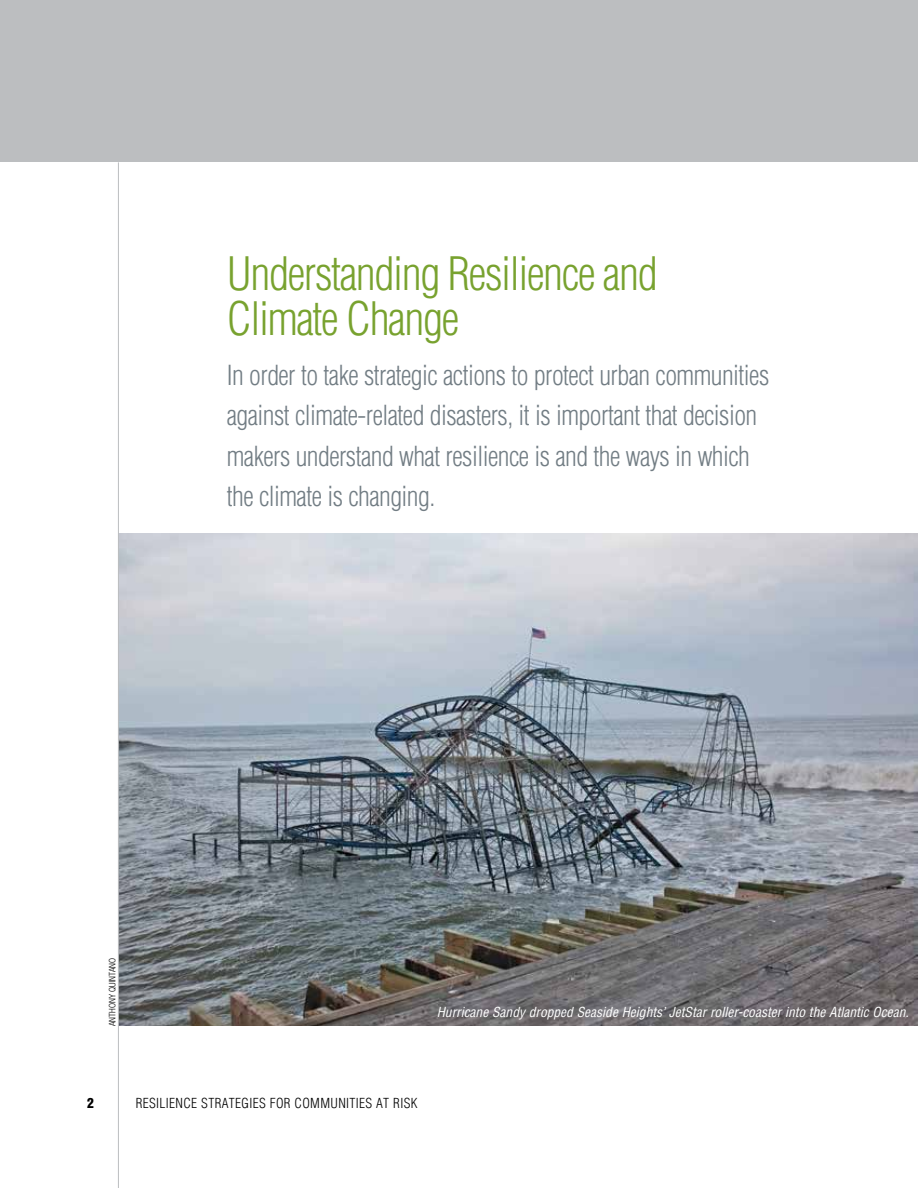
<style>
.page{position:relative;width:918px;height:1188px;background:#fff}
.page>*{position:absolute;margin:0;border:0;box-sizing:border-box;transform-origin:0 0}
.t1{font:300 condensed 45px/45px "Helvetica LT Std";letter-spacing:-.03em;color:#78a22f}
.t2{font:300 condensed 27px/40.5px "Helvetica LT Std";letter-spacing:-.02em;color:#727d84}
.t3{font:italic condensed 13.5px "Helvetica LT Std";color:#fff}
.t4{font:300 condensed 13.5px "Helvetica LT Std";letter-spacing:.025em;color:#000}
.t5{font:900 condensed 13.5px "Helvetica LT Std";color:#000}
.t6{font:300 condensed 9px "Helvetica Neue";color:#000}
</style>
<div class="page">
<img style="left:119px;top:534px;width:799px;height:492px">
<div style="left:0;top:0;width:918px;height:162px;background:#bcbec0"></div>
<hr style="left:118px;top:162px;width:1px;height:1026px;background:#bcbec0">
<h1 class="t1" style="left:227px;top:251px;width:432px">Understanding Resilience and<br>Climate Change</h1>
<p class="t2" style="left:227px;top:354px;width:544px">In order to take strategic actions to protect urban communities against climate-related disasters, it is important that decision makers understand what resilience is and the ways in which the climate is changing.</p>
<p class="t6" style="left:107px;top:1026px;width:70px;rotate:-90deg">ANTHONY QUINTANO</p>
<p class="t3" style="left:437px;top:1004px;width:474px">Hurricane Sandy dropped Seaside Heights’ JetStar roller-coaster into the Atlantic Ocean.</p>
<p class="t5" style="left:87px;top:1095px;width:8px">2</p>
<p class="t4" style="left:136px;top:1095px;width:283px">RESILIENCE STRATEGIES FOR COMMUNITIES AT RISK</p>
</div>
